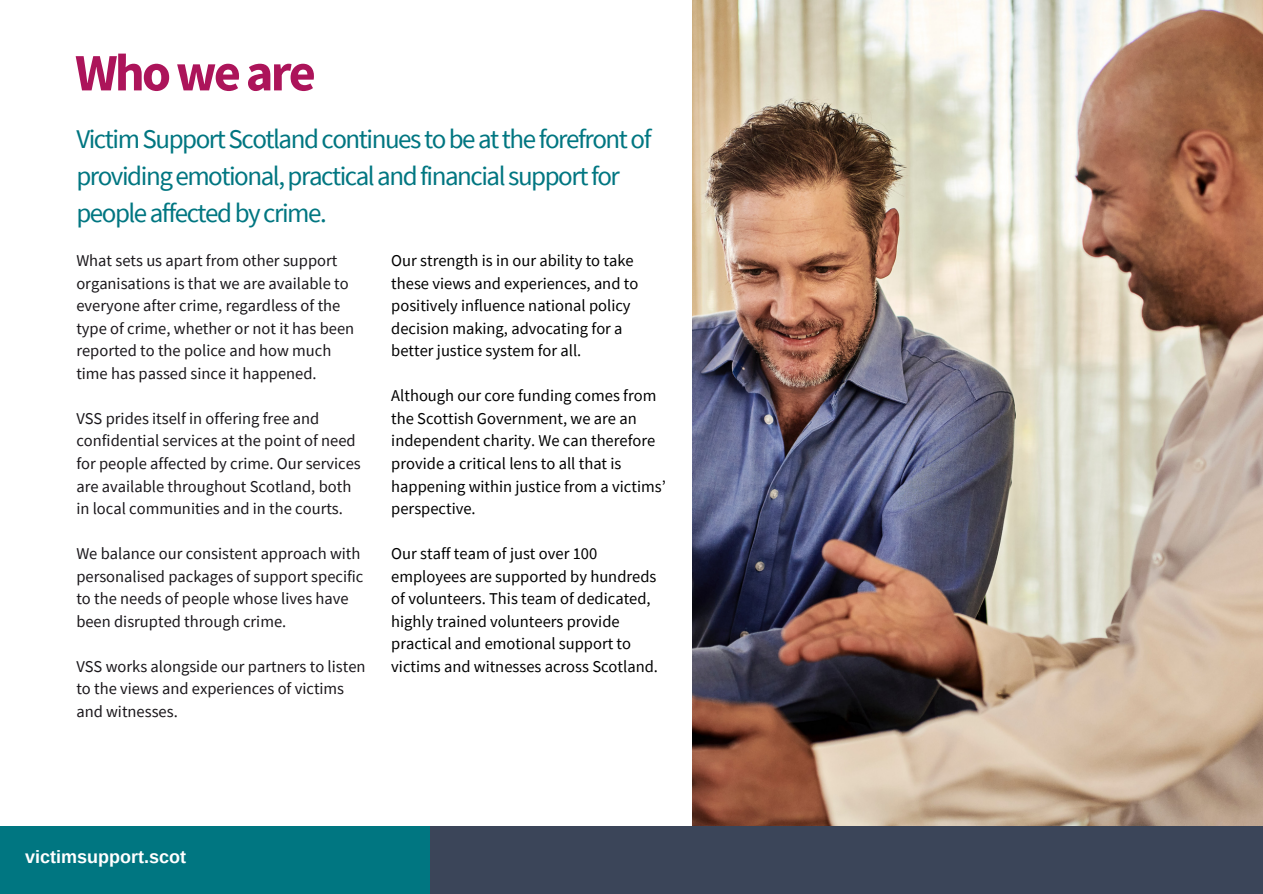
<style>
.page{position:relative;width:1263px;height:894px;background:#fff}
.page>*{position:absolute;margin:0;border:0;box-sizing:border-box;transform-origin:0 0}
.t1{font:700 52.5px "Source Sans Pro";letter-spacing:-.055em;color:#ac145a}
.t2{font:27px/37.2px "Source Sans Pro";letter-spacing:-.055em;color:#007681}
.t3{font:700 18px "Arimo";color:#fff}
.t4{font:16.5px/22.5px "Source Sans Pro";color:#1a171b}
.t5{font:16.5px/22.5px "Source Sans Pro";color:#000}
</style>
<div class="page">
<div style="left:0;top:825px;width:448px;height:68px;background:#007681"></div>
<div style="left:430px;top:825px;width:833px;height:68px;background:#3b4559"></div>
<img style="left:692px;top:0;width:571px;height:825px">
<h2 class="t1" style="left:75px;top:39px;width:242px">Whoweare</h2>
<p class="t2" style="left:76px;top:119px;width:577px">VictimSupportScotlandcontinuestobeattheforefrontof providingemotional,practicalandfinancialsupportfor peopleaffectedbycrime.</p>
<p class="t4" style="left:76px;top:249px;width:279px">What sets us apart from other support organisations is that we are available to everyone after crime, regardless of the type of crime, whether or not it has been reported to the police and how much time has passed since it happened.</p>
<p class="t4" style="left:76px;top:407px;width:286px">VSS prides itself in offering free and confidential services at the point of need for people affected by crime. Our services are available throughout Scotland, both in local communities and in the courts.</p>
<p class="t4" style="left:76px;top:542px;width:289px">We balance our consistent approach with personalised packages of support specific to the needs of people whose lives have been disrupted through crime.</p>
<p class="t4" style="left:76px;top:654px;width:291px">VSS works alongside our partners to listen to the views and experiences of victims and witnesses.</p>
<p class="t5" style="left:391px;top:249px;width:248px">Our strength is in our ability to take these views and experiences, and to positively influence national policy decision making, advocating for a better justice system for all.</p>
<p class="t5" style="left:391px;top:384px;width:276px">Although our core funding comes from the Scottish Government, we are an independent charity. We can therefore provide a critical lens to all that is happening within justice from a victims’ perspective.</p>
<p class="t5" style="left:391px;top:542px;width:268px">Our staff team of just over 100 employees are supported by hundreds of volunteers. This team of dedicated, highly trained volunteers provide practical and emotional support to victims and witnesses across Scotland.</p>
<h3 class="t3" style="left:25px;top:846px;width:162px">victimsupport.scot</h3>
</div>
